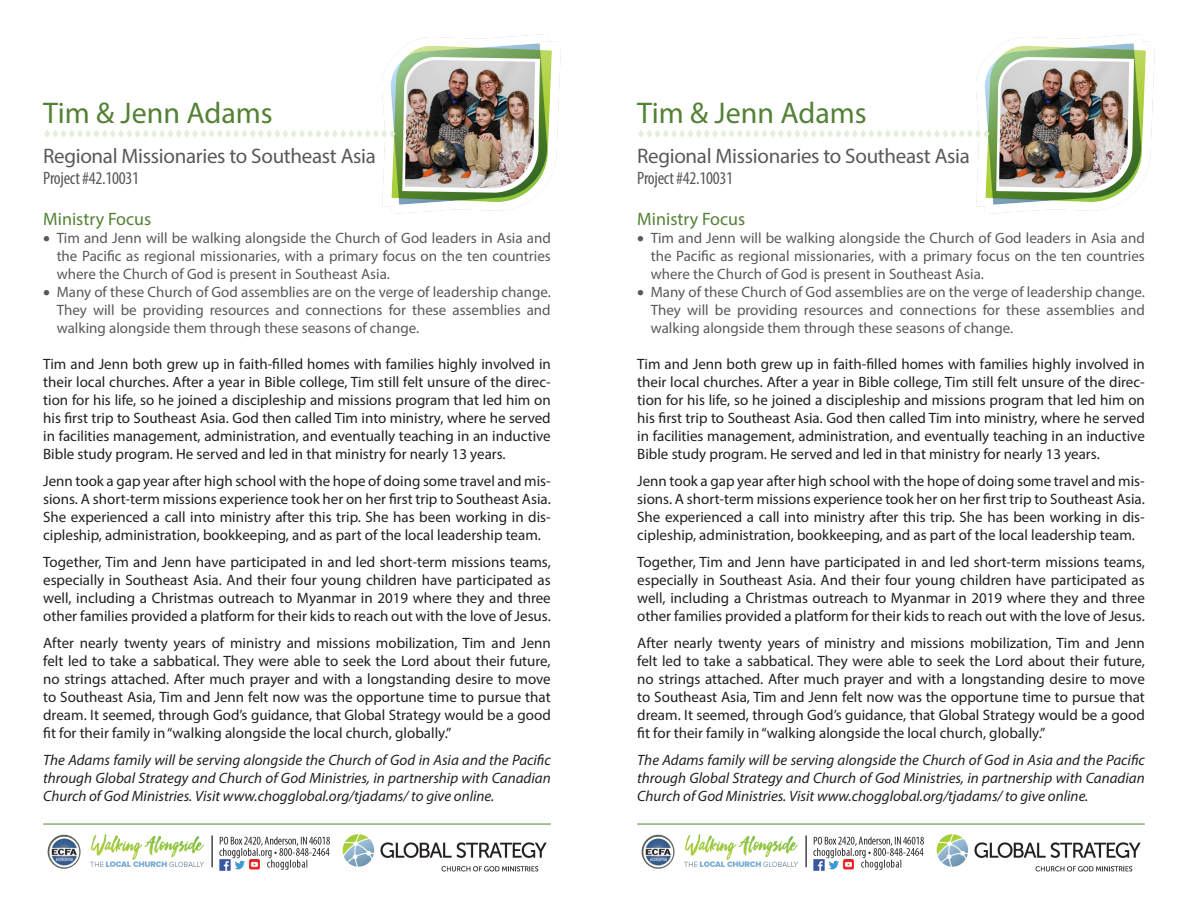
<style>
.page{position:relative;width:1188px;height:918px;background:#fff}
.page>*{position:absolute;margin:0;border:0;box-sizing:border-box;transform-origin:0 0}
.t1{font:30px "Myriad Pro";color:#538135}
.t2{font:21px "Myriad Pro";letter-spacing:-.015em;color:#595959}
.t3{font:condensed 18px "Myriad Pro";letter-spacing:-.015em;color:#595959}
.t4{font:18px "Myriad Pro";color:#538135}
.t5{font:15px/18px "Myriad Pro";color:#231f20;text-align:justify}
.t6{font:15px/18px "Myriad Pro";color:#595959;text-align:justify}
.t7{font:italic 15px/18px "Myriad Pro";color:#231f20;text-align:justify}
.t8{font:12px "Segoe UI Symbol";color:#e2efd9}
</style>
<div class="page">
<img style="left:383px;top:35px;width:177px;height:179px">
<img style="left:47px;top:834px;width:500px;height:38px">
<hr style="left:43px;top:824px;width:508px;height:1px;background:#538135">
<img style="left:977px;top:35px;width:177px;height:179px">
<img style="left:641px;top:834px;width:500px;height:38px">
<hr style="left:637px;top:824px;width:508px;height:1px;background:#538135">
<p class="t1" style="left:43px;top:95px;width:231px">Tim &amp; Jenn Adams</p>
<p class="t8" style="left:43px;top:126px;width:355px">♦♦♦♦♦♦♦♦♦♦♦♦♦♦♦♦♦♦♦♦♦♦♦♦♦♦♦♦♦♦♦♦♦♦♦♦♦♦♦♦♦♦♦</p>
<p class="t2" style="left:43px;top:143px;width:334px">Regional Missionaries to Southeast Asia</p>
<p class="t3" style="left:43px;top:168px;width:97px">Project #42.10031</p>
<p class="t4" style="left:43px;top:208px;width:110px">Ministry Focus</p>
<p class="t6" style="left:57px;top:229px;width:496px;text-indent:-14px">• Tim and Jenn will be walking alongside the Church of God leaders in Asia and the Pacific as regional missionaries, with a primary focus on the ten countries where the Church of God is present in Southeast Asia.</p>
<p class="t6" style="left:57px;top:283px;width:496px;text-indent:-14px">• Many of these Church of God assemblies are on the verge of leadership change.<br>They will be providing resources and connections for these assemblies and walking alongside them through these seasons of change.</p>
<p class="t5" style="left:43px;top:355px;width:509px">Tim and Jenn both grew up in faith-filled homes with families highly involved in their local churches. After a year in Bible college, Tim still felt unsure of the direc&shy;tion for his life, so he joined a discipleship and missions program that led him on his first trip to Southeast Asia. God then called Tim into ministry, where he served in facilities management, administration, and eventually teaching in an inductive Bible study program. He served and led in that ministry for nearly 13 years.</p>
<p class="t5" style="left:43px;top:472px;width:509px">Jenn took a gap year after high school with the hope of doing some travel and mis&shy;sions. A short-term missions experience took her on her first trip to Southeast Asia.<br>She experienced a call into ministry after this trip. She has been working in dis&shy;cipleship, administration, bookkeeping, and as part of the local leadership team.</p>
<p class="t5" style="left:43px;top:553px;width:509px">Together, Tim and Jenn have participated in and led short-term missions teams, especially in Southeast Asia. And their four young children have participated as well, including a Christmas outreach to Myanmar in 2019 where they and three other families provided a platform for their kids to reach out with the love of Jesus.</p>
<p class="t5" style="left:43px;top:634px;width:509px">After nearly twenty years of ministry and missions mobilization, Tim and Jenn felt led to take a sabbatical. They were able to seek the Lord about their future, no strings attached. After much prayer and with a longstanding desire to move to Southeast Asia, Tim and Jenn felt now was the opportune time to pursue that dream. It seemed, through God’s guidance, that Global Strategy would be a good fit for their family in “walking alongside the local church, globally.”</p>
<p class="t7" style="left:43px;top:751px;width:509px">The Adams family will be serving alongside the Church of God in Asia and the Pacific through Global Strategy and Church of God Ministries, in partnership with Canadian Church of God Ministries. Visit www.chogglobal.org/tjadams/ to give online.</p>
<p class="t1" style="left:637px;top:95px;width:231px">Tim &amp; Jenn Adams</p>
<p class="t8" style="left:637px;top:126px;width:355px">♦♦♦♦♦♦♦♦♦♦♦♦♦♦♦♦♦♦♦♦♦♦♦♦♦♦♦♦♦♦♦♦♦♦♦♦♦♦♦♦♦♦♦</p>
<p class="t2" style="left:637px;top:143px;width:334px">Regional Missionaries to Southeast Asia</p>
<p class="t3" style="left:637px;top:168px;width:97px">Project #42.10031</p>
<p class="t4" style="left:637px;top:208px;width:110px">Ministry Focus</p>
<p class="t6" style="left:651px;top:229px;width:496px;text-indent:-14px">• Tim and Jenn will be walking alongside the Church of God leaders in Asia and the Pacific as regional missionaries, with a primary focus on the ten countries where the Church of God is present in Southeast Asia.</p>
<p class="t6" style="left:651px;top:283px;width:496px;text-indent:-14px">• Many of these Church of God assemblies are on the verge of leadership change.<br>They will be providing resources and connections for these assemblies and walking alongside them through these seasons of change.</p>
<p class="t5" style="left:637px;top:355px;width:509px">Tim and Jenn both grew up in faith-filled homes with families highly involved in their local churches. After a year in Bible college, Tim still felt unsure of the direc&shy;tion for his life, so he joined a discipleship and missions program that led him on his first trip to Southeast Asia. God then called Tim into ministry, where he served in facilities management, administration, and eventually teaching in an inductive Bible study program. He served and led in that ministry for nearly 13 years.</p>
<p class="t5" style="left:637px;top:472px;width:509px">Jenn took a gap year after high school with the hope of doing some travel and mis&shy;sions. A short-term missions experience took her on her first trip to Southeast Asia.<br>She experienced a call into ministry after this trip. She has been working in dis&shy;cipleship, administration, bookkeeping, and as part of the local leadership team.</p>
<p class="t5" style="left:637px;top:553px;width:509px">Together, Tim and Jenn have participated in and led short-term missions teams, especially in Southeast Asia. And their four young children have participated as well, including a Christmas outreach to Myanmar in 2019 where they and three other families provided a platform for their kids to reach out with the love of Jesus.</p>
<p class="t5" style="left:637px;top:634px;width:509px">After nearly twenty years of ministry and missions mobilization, Tim and Jenn felt led to take a sabbatical. They were able to seek the Lord about their future, no strings attached. After much prayer and with a longstanding desire to move to Southeast Asia, Tim and Jenn felt now was the opportune time to pursue that dream. It seemed, through God’s guidance, that Global Strategy would be a good fit for their family in “walking alongside the local church, globally.”</p>
<p class="t7" style="left:637px;top:751px;width:509px">The Adams family will be serving alongside the Church of God in Asia and the Pacific through Global Strategy and Church of God Ministries, in partnership with Canadian Church of God Ministries. Visit www.chogglobal.org/tjadams/ to give online.</p>
</div>
